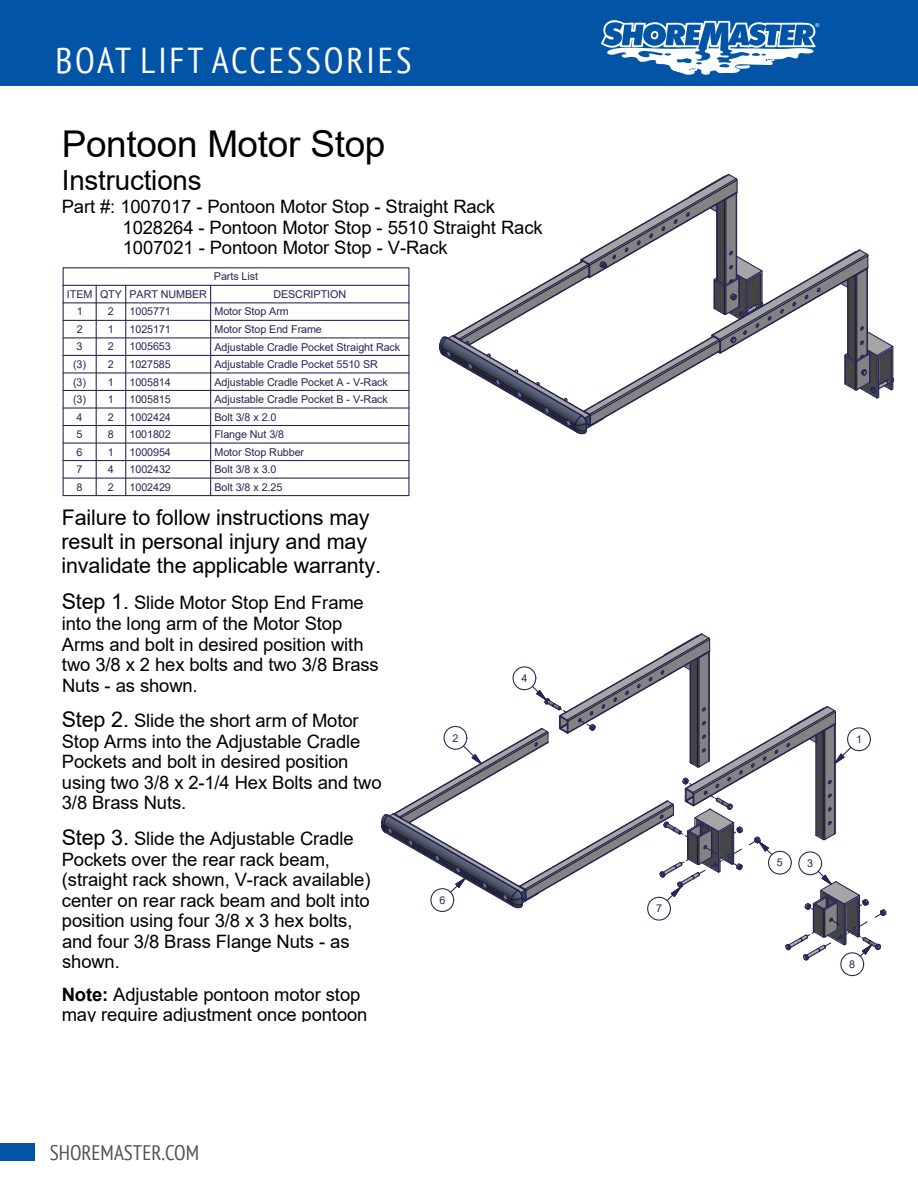
<style>
.page{position:relative;width:918px;height:1188px;background:#fff}
.page>*{position:absolute;margin:0;border:0;box-sizing:border-box;transform-origin:0 0}
.t1{font:36.9px "Arial";letter-spacing:-.01em;color:#000}
.t2{font:condensed 36px "PT Sans";letter-spacing:.08em;color:#fff}
.t3{font:27.75px "Arial";letter-spacing:-.005em;color:#000}
.t4{font:21.45px/23.9px "Arial";letter-spacing:-.01em;color:#000}
.t5{font:condensed 21px "PT Sans";color:#535355}
.t6{font:18.45px/20.7px "Arial";letter-spacing:-.005em;color:#000}
.t7{font:10.8px "Arial";letter-spacing:-.005em;color:#262659}
.t8{font:5.4px "Arial";color:#fff}
.s1{font-size:21.45px}
.s2{font-weight:700}
</style>
<div class="page">
<div style="left:0;top:1144px;width:35px;height:17px;background:#0154a6"></div>
<div style="left:0;top:0;width:918px;height:86px;background:#0154a6"></div>
<svg style="left:601px;top:20px;width:215px;height:55px"></svg>
<svg style="left:439px;top:173px;width:456px;height:262px"></svg>
<svg style="left:62px;top:284px;width:348px;height:18px"></svg>
<svg style="left:62px;top:302px;width:348px;height:195px"></svg>
<hr style="left:210px;top:303px;width:1px;height:193px;background:#262659">
<hr style="left:125px;top:303px;width:1px;height:193px;background:#262659">
<hr style="left:96px;top:303px;width:1px;height:193px;background:#262659">
<hr style="left:63px;top:303px;width:1px;height:193px;background:#262659">
<div style="left:840px;top:952px;width:24px;height:24px;border:1px solid #262659;border-radius:50%"></div>
<svg style="left:381px;top:633px;width:506px;height:328px"></svg>
<div style="left:430px;top:888px;width:24px;height:24px;border:1px solid #262659;border-radius:50%"></div>
<p class="t2" style="left:55px;top:37px;width:358px">BOAT LIFT ACCESSORIES</p>
<p class="t1" style="left:62px;top:119px;width:325px">Pontoon Motor Stop</p>
<p class="t3" style="left:62px;top:161px;width:141px">Instructions</p>
<p class="t6" style="left:123px;top:196px;width:422px;text-indent:-61px">Part #: 1007017 - Pontoon Motor Stop - Straight Rack<br>1028264 - Pontoon Motor Stop - 5510 Straight Rack<br>1007021 - Pontoon Motor Stop - V-Rack</p>
<p class="t7" style="left:214px;top:269px;width:46px">Parts List</p>
<p class="t7" style="left:67px;top:287px;width:141px">ITEM QTY PART NUMBER</p>
<p class="t7" style="left:273px;top:287px;width:74px">DESCRIPTION</p>
<p class="t7" style="left:77px;top:304px;width:7px">1</p>
<p class="t7" style="left:108px;top:304px;width:7px">2</p>
<p class="t7" style="left:130px;top:304px;width:43px">1005771</p>
<p class="t7" style="left:214px;top:304px;width:76px">Motor Stop Arm</p>
<p class="t7" style="left:77px;top:322px;width:7px">2</p>
<p class="t7" style="left:108px;top:322px;width:7px">1</p>
<p class="t7" style="left:130px;top:322px;width:43px">1025171</p>
<p class="t7" style="left:214px;top:322px;width:109px">Motor Stop End Frame</p>
<p class="t7" style="left:77px;top:339px;width:7px">3</p>
<p class="t7" style="left:108px;top:339px;width:7px">2</p>
<p class="t7" style="left:130px;top:339px;width:43px">1005653</p>
<p class="t7" style="left:214px;top:339px;width:187px">Adjustable Cradle Pocket Straight Rack</p>
<p class="t7" style="left:73px;top:357px;width:42px">(3) 2</p>
<p class="t7" style="left:130px;top:357px;width:43px">1027585</p>
<p class="t7" style="left:214px;top:357px;width:165px">Adjustable Cradle Pocket 5510 SR</p>
<p class="t7" style="left:73px;top:374px;width:42px">(3) 1</p>
<p class="t7" style="left:130px;top:374px;width:43px">1005814</p>
<p class="t7" style="left:214px;top:374px;width:175px">Adjustable Cradle Pocket A - V-Rack</p>
<p class="t7" style="left:73px;top:392px;width:42px">(3) 1</p>
<p class="t7" style="left:130px;top:392px;width:43px">1005815</p>
<p class="t7" style="left:214px;top:392px;width:175px">Adjustable Cradle Pocket B - V-Rack</p>
<p class="t7" style="left:77px;top:409px;width:7px">4</p>
<p class="t7" style="left:108px;top:409px;width:7px">2</p>
<p class="t7" style="left:130px;top:409px;width:43px">1002424</p>
<p class="t7" style="left:214px;top:409px;width:64px">Bolt 3/8 x 2.0</p>
<p class="t7" style="left:77px;top:427px;width:7px">5</p>
<p class="t7" style="left:108px;top:427px;width:7px">8</p>
<p class="t7" style="left:130px;top:427px;width:43px">1001802</p>
<p class="t7" style="left:214px;top:427px;width:71px">Flange Nut 3/8</p>
<p class="t7" style="left:77px;top:444px;width:7px">6</p>
<p class="t7" style="left:108px;top:444px;width:7px">1</p>
<p class="t7" style="left:130px;top:444px;width:43px">1000954</p>
<p class="t7" style="left:214px;top:444px;width:91px">Motor Stop Rubber</p>
<p class="t7" style="left:77px;top:462px;width:7px">7</p>
<p class="t7" style="left:108px;top:462px;width:7px">4</p>
<p class="t7" style="left:130px;top:462px;width:43px">1002432</p>
<p class="t7" style="left:214px;top:462px;width:64px">Bolt 3/8 x 3.0</p>
<p class="t7" style="left:77px;top:479px;width:7px">8</p>
<p class="t7" style="left:108px;top:479px;width:7px">2</p>
<p class="t7" style="left:130px;top:479px;width:43px">1002429</p>
<p class="t7" style="left:214px;top:479px;width:69px">Bolt 3/8 x 2.25</p>
<p class="t8" style="left:816px;top:22px;width:6px">®</p>
<p class="t4" style="left:61px;top:505px;width:321px">Failure to follow instructions may result in personal injury and may invalidate the applicable warranty.</p>
<p class="t6" style="left:62px;top:592px;width:319px"><span class="s1">Step 1.</span> Slide Motor Stop End Frame into the long arm of the Motor Stop<br>Arms and bolt in desired position with two 3/8 x 2 hex bolts and two 3/8 Brass<br>Nuts - as shown.</p>
<p class="t6" style="left:62px;top:710px;width:321px"><span class="s1">Step 2.</span> Slide the short arm of Motor<br>Stop Arms into the Adjustable Cradle<br>Pockets and bolt in desired position using two 3/8 x 2-1/4 Hex Bolts and two<br>3/8 Brass Nuts.</p>
<p class="t6" style="left:62px;top:828px;width:310px"><span class="s1">Step 3.</span> Slide the Adjustable Cradle<br>Pockets over the rear rack beam, (straight rack shown, V-rack available) center on rear rack beam and bolt into position using four 3/8 x 3 hex bolts, and four 3/8 Brass Flange Nuts - as shown.</p>
<p class="t6" style="left:62px;top:984px;width:307px"><span class="s2">Note:</span> Adjustable pontoon motor stop may require adjustment once pontoon</p>
<p class="t5" style="left:50px;top:1139px;width:151px">SHOREMASTER.COM</p>
<p class="t7" style="left:521px;top:671px;width:7px">4</p>
<p class="t7" style="left:452px;top:730px;width:7px">2</p>
<p class="t7" style="left:856px;top:732px;width:7px">1</p>
<p class="t7" style="left:439px;top:893px;width:7px">6</p>
<p class="t7" style="left:656px;top:901px;width:7px">7</p>
<p class="t7" style="left:777px;top:855px;width:7px">5</p>
<p class="t7" style="left:807px;top:856px;width:7px">3</p>
<p class="t7" style="left:849px;top:957px;width:7px">8</p>
</div>
